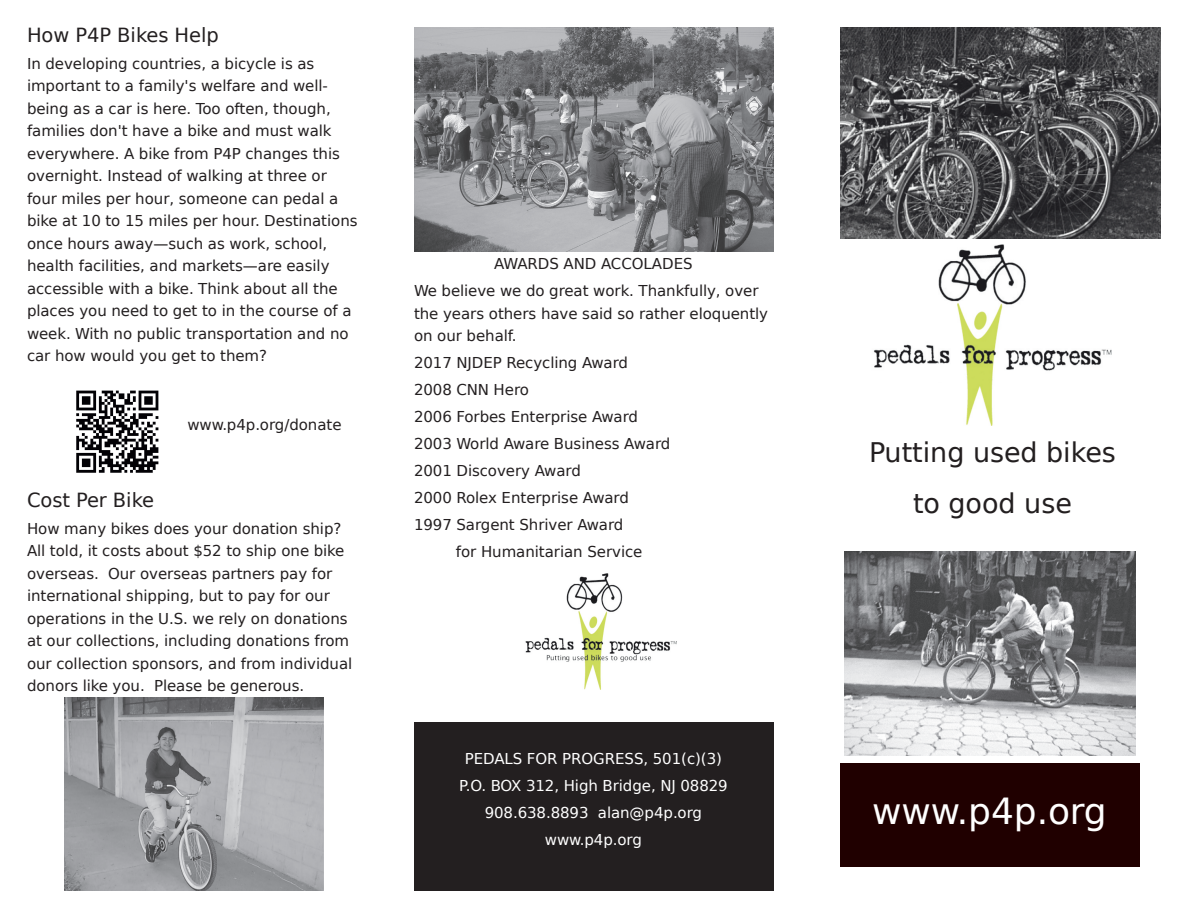
<style>
.page{position:relative;width:1188px;height:918px;background:#fff}
.page>*{position:absolute;margin:0;border:0;box-sizing:border-box;transform-origin:0 0}
.t1{font:36px "DejaVu Sans";color:#fff}
.t2{font:27px/51px "DejaVu Sans";color:#231f20;text-align:center}
.t3{font:19.5px "DejaVu Sans";letter-spacing:-.005em;color:#231f20}
.t4{font:15px/22.5px "DejaVu Sans";letter-spacing:-.005em;color:#231f20}
.t5{font:15px/27px "DejaVu Sans";letter-spacing:-.005em;color:#fff;text-align:center}
</style>
<div class="page">
<img style="left:525px;top:574px;width:151px;height:115px">
<img style="left:840px;top:27px;width:321px;height:211px">
<img style="left:873px;top:244px;width:238px;height:182px">
<div style="left:840px;top:764px;width:300px;height:103px;background:#200000"></div>
<div style="left:414px;top:723px;width:360px;height:168px;background:#231f20"></div>
<img style="left:65px;top:698px;width:259px;height:193px">
<img style="left:414px;top:27px;width:360px;height:224px">
<img style="left:844px;top:551px;width:292px;height:205px">
<img style="left:76px;top:390px;width:83px;height:83px">
<h3 class="t3" style="left:27px;top:24px;width:193px">How P4P Bikes Help</h3>
<p class="t4" style="left:27px;top:52px;width:332px">In developing countries, a bicycle is as important to a family's welfare and well&shy;being as a car is here. Too often, though, families don't have a bike and must walk everywhere. A bike from P4P changes this overnight. Instead of walking at three or four miles per hour, someone can pedal a bike at 10 to 15 miles per hour. Destinations once hours away—such as work, school, health facilities, and markets—are easily accessible with a bike. Think about all the places you need to get to in the course of a week. With no public transportation and no car how would you get to them?</p>
<p class="t4" style="left:187px;top:414px;width:156px">www.p4p.org/donate</p>
<h3 class="t3" style="left:27px;top:489px;width:129px">Cost Per Bike</h3>
<p class="t4" style="left:27px;top:517px;width:327px">How many bikes does your donation ship?<br>All told, it costs about $52 to ship one bike overseas. Our overseas partners pay for international shipping, but to pay for our operations in the U.S. we rely on donations at our collections, including donations from our collection sponsors, and from individual donors like you. Please be generous.</p>
<p class="t4" style="left:414px;top:250px;width:346px;line-height:27px;text-indent:80px">AWARDS AND ACCOLADES<br>We believe we do great work. Thankfully, over</p>
<p class="t4" style="left:414px;top:302px;width:356px">the years others have said so rather eloquently on our behalf.</p>
<p class="t4" style="left:414px;top:352px;width:216px">2017 NJDEP Recycling Award</p>
<p class="t4" style="left:414px;top:379px;width:116px">2008 CNN Hero</p>
<p class="t4" style="left:414px;top:406px;width:226px">2006 Forbes Enterprise Award</p>
<p class="t4" style="left:414px;top:433px;width:258px">2003 World Aware Business Award</p>
<p class="t4" style="left:414px;top:460px;width:168px">2001 Discovery Award</p>
<p class="t4" style="left:414px;top:487px;width:217px">2000 Rolex Enterprise Award</p>
<p class="t4" style="left:414px;top:514px;width:211px">1997 Sargent Shriver Award</p>
<p class="t4" style="left:456px;top:541px;width:188px">for Humanitarian Service</p>
<p class="t5" style="left:459px;top:745px;width:270px">PEDALS FOR PROGRESS, 501(c)(3)<br>P.O. BOX 312, High Bridge, NJ 08829<br>908.638.8893 alan@p4p.org www.p4p.org</p>
<h2 class="t2" style="left:869px;top:427px;width:248px">Putting used bikes to good use</h2>
<h1 class="t1" style="left:872px;top:791px;width:236px">www.p4p.org</h1>
</div>
